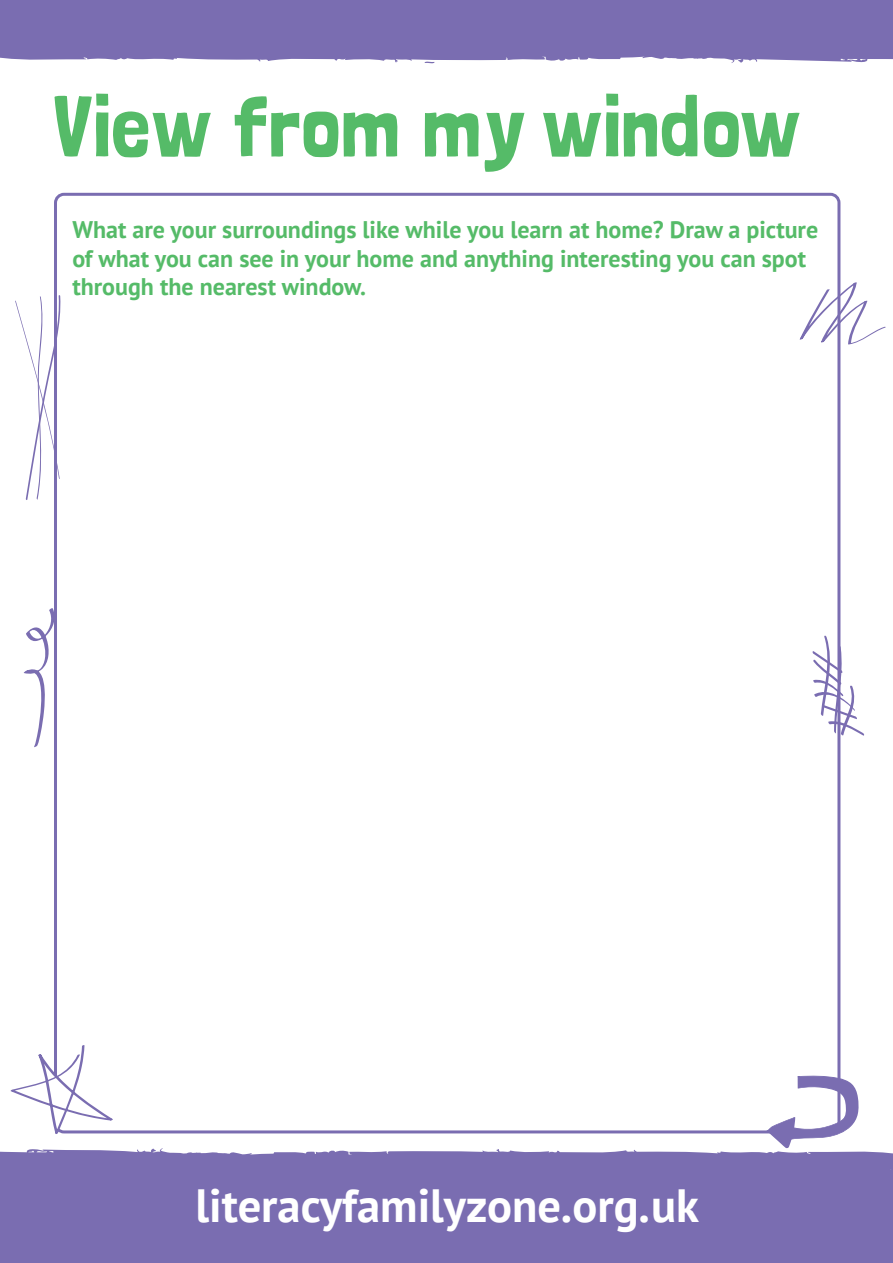
<style>
.page{position:relative;width:893px;height:1263px;background:#fff}
.page>*{position:absolute;margin:0;border:0;box-sizing:border-box;transform-origin:0 0}
.t1{font:87px "Londrina Solid";color:#55bb68}
.t2{font:700 46.5px "PT Sans";color:#fff}
.t3{font:700 24px/28.8px "PT Sans";color:#55bb68}
</style>
<div class="page">
<div style="left:0;top:1148px;width:893px;height:115px;background:#7a6db1"></div>
<svg style="left:812px;top:636px;width:52px;height:100px"></svg>
<svg style="left:0;top:0;width:893px;height:64px;fill:#7a6db1"></svg>
<svg style="left:15px;top:295px;width:46px;height:206px"></svg>
<svg style="left:766px;top:1075px;width:93px;height:73px"></svg>
<svg style="left:23px;top:607px;width:34px;height:141px"></svg>
<svg style="left:10px;top:1044px;width:104px;height:90px"></svg>
<svg style="left:799px;top:282px;width:87px;height:63px"></svg>
<p class="t1" style="left:53px;top:75px;width:750px">View from my window</p>
<p class="t3" style="left:72px;top:214px;width:747px">What are your surroundings like while you learn at home? Draw a picture of what you can see in your home and anything interesting you can spot through the nearest window.</p>
<p class="t2" style="left:195px;top:1174px;width:505px">literacyfamilyzone.org.uk</p>
</div>
